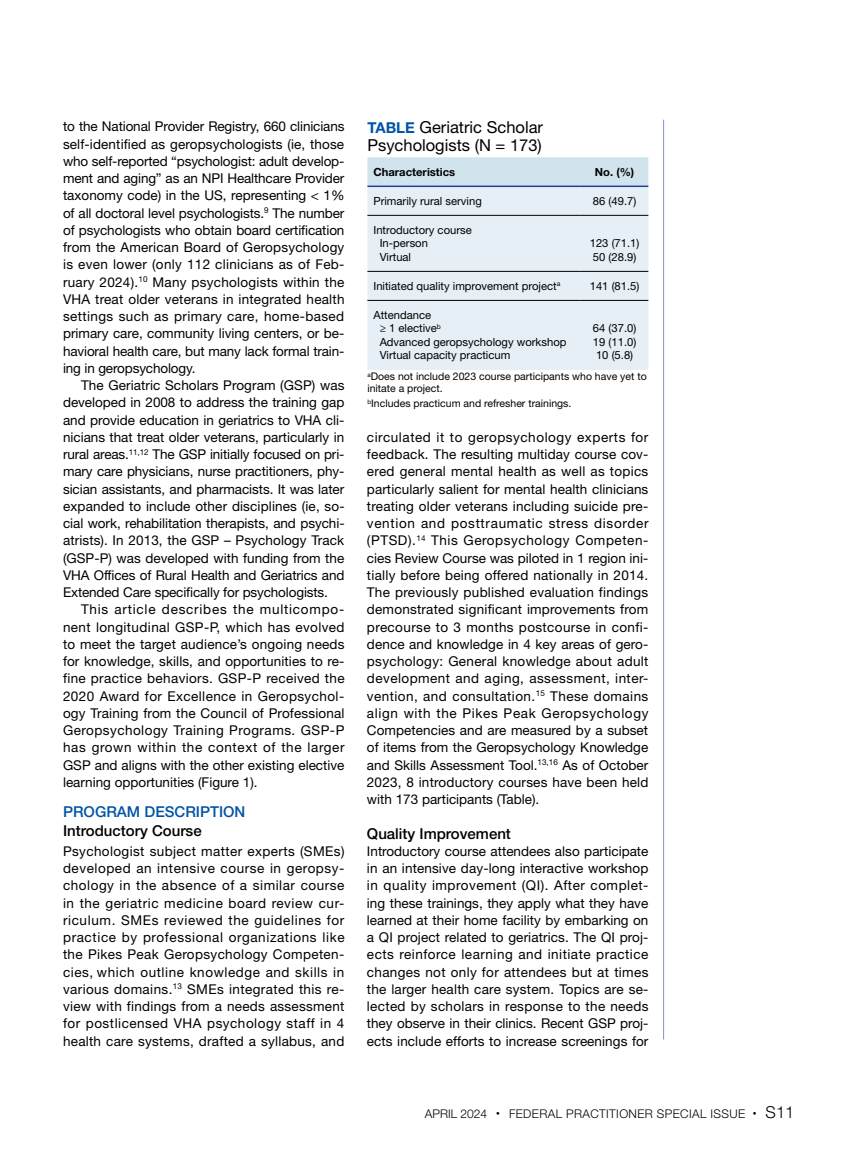
<style>
.page{position:relative;width:851px;height:1161px;background:#fff}
.page>*{position:absolute;margin:0;border:0;box-sizing:border-box;transform-origin:0 0}
.t1{font:16.5px/18px "Helvetica Neue LT Std";color:#000}
.t2{font:500 15px "Helvetica Neue LT Std";color:#000}
.t3{font:500 15px "Helvetica Neue LT Std";color:#0054a6}
.t4{font:13.5px/17.2px "Helvetica Neue LT Std";color:#000;text-align:justify}
.t5{font:300 12px "Helvetica Neue LT Std";letter-spacing:.03em;color:#000}
.t6{font:11.25px/13.5px "Helvetica Neue LT Std";color:#000}
.t7{font:700 11.25px "Helvetica Neue LT Std";color:#000}
.t8{font:10.5px/12px "Helvetica Neue LT Std";color:#000}
.s1{font-weight:700;font-size:15px;color:#0054a6}
.s2{font-size:16.5px}
</style>
<div class="page">
<hr style="left:663px;top:120px;width:1px;height:920px;background:#8394ca">
<svg style="left:367px;top:157px;width:281px;height:29px;background:#cee1ec"></svg>
<div style="left:367px;top:187px;width:281px;height:183px;background:#e5eff5"></div>
<hr style="left:367px;top:215px;width:213px;height:1px;background:#000">
<hr style="left:580px;top:215px;width:68px;height:1px;background:#000">
<hr style="left:367px;top:271px;width:213px;height:1px;background:#000">
<hr style="left:580px;top:271px;width:68px;height:1px;background:#000">
<hr style="left:367px;top:300px;width:213px;height:1px;background:#000">
<hr style="left:580px;top:300px;width:68px;height:1px;background:#000">
<hr style="left:367px;top:186px;width:213px;height:1px;background:#25408f">
<hr style="left:580px;top:186px;width:68px;height:1px;background:#25408f">
<p class="t4" style="left:63px;top:118px;width:283px">to the National Provider Registry, 660 clinicians self-identified as geropsychologists (ie, those who self-reported “psychologist: adult develop&shy;ment and aging” as an NPI Healthcare Provider taxonomy code) in the US, representing &lt; 1% of all doctoral level psychologists.<sup>9</sup> The number of psychologists who obtain board certification from the American Board of Geropsychology is even lower (only 112 clinicians as of Feb&shy;ruary 2024).<sup>10</sup> Many psychologists within the VHA treat older veterans in integrated health settings such as primary care, home-based primary care, community living centers, or be&shy;havioral health care, but many lack formal train&shy;ing in geropsychology.</p>
<p class="t4" style="left:63px;top:376px;width:283px;text-indent:18px">The Geriatric Scholars Program (GSP) was developed in 2008 to address the training gap and provide education in geriatrics to VHA cli&shy;nicians that treat older veterans, particularly in rural areas.<sup>11,12</sup> The GSP initially focused on pri&shy;mary care physicians, nurse practitioners, phy&shy;sician assistants, and pharmacists. It was later expanded to include other disciplines (ie, so&shy;cial work, rehabilitation therapists, and psychi&shy;atrists). In 2013, the GSP – Psychology Track (GSP-P) was developed with funding from the VHA Offices of Rural Health and Geriatrics and Extended Care specifically for psychologists.</p>
<p class="t4" style="left:63px;top:601px;width:283px;text-indent:18px">This article describes the multicompo&shy;nent longitudinal GSP-P, which has evolved to meet the target audience’s ongoing needs for knowledge, skills, and opportunities to re&shy;fine practice behaviors. GSP-P received the 2020 Award for Excellence in Geropsychol&shy;ogy Training from the Council of Professional Geropsychology Training Programs. GSP-P has grown within the context of the larger GSP and aligns with the other existing elective learning opportunities (Figure 1).</p>
<p class="t3" style="left:63px;top:802px;width:184px">PROGRAM DESCRIPTION</p>
<p class="t2" style="left:63px;top:822px;width:140px">Introductory Course</p>
<p class="t4" style="left:63px;top:842px;width:283px">Psychologist subject matter experts (SMEs) developed an intensive course in geropsy&shy;chology in the absence of a similar course in the geriatric medicine board review cur&shy;riculum. SMEs reviewed the guidelines for practice by professional organizations like the Pikes Peak Geropsychology Competen&shy;cies, which outline knowledge and skills in various domains.<sup>13</sup> SMEs integrated this re&shy;view with findings from a needs assessment for postlicensed VHA psychology staff in 4 health care systems, drafted a syllabus, and</p>
<p class="t1" style="left:367px;top:118px;width:177px"><span class="s1">TABLE</span> Geriatric Scholar<br>Psychologists (N = 173)</p>
<p class="t7" style="left:373px;top:165px;width:83px">Characteristics</p>
<p class="t7" style="left:595px;top:165px;width:41px">No. (%)</p>
<p class="t6" style="left:373px;top:194px;width:110px">Primarily rural serving</p>
<p class="t6" style="left:593px;top:194px;width:45px">86 (49.7)</p>
<p class="t6" style="left:379px;top:223px;width:94px;text-indent:-6px">Introductory course<br>In-person<br>Virtual</p>
<p class="t6" style="left:589px;top:236px;width:51px">123 (71.1)<br>50 (28.9)</p>
<p class="t6" style="left:373px;top:279px;width:188px">Initiated quality improvement project<sup>a</sup></p>
<p class="t6" style="left:589px;top:279px;width:51px">141 (81.5)</p>
<p class="t6" style="left:379px;top:308px;width:188px;text-indent:-6px">Attendance<br>≥ 1 elective<sup>b<br></sup>Advanced geropsychology workshop<br>Virtual capacity practicum</p>
<p class="t6" style="left:593px;top:322px;width:45px;text-align:justify">64 (37.0)<br>19 (11.0)<br>10 (5.8)</p>
<p class="t8" style="left:367px;top:371px;width:281px"><sup>a</sup>Does not include 2023 course participants who have yet to initate a project.</p>
<p class="t8" style="left:367px;top:398px;width:205px"><sup>b</sup>Includes practicum and refresher trainings.</p>
<p class="t4" style="left:367px;top:428px;width:283px">circulated it to geropsychology experts for feedback. The resulting multiday course cov&shy;ered general mental health as well as topics particularly salient for mental health clinicians treating older veterans including suicide pre&shy;vention and posttraumatic stress disorder (PTSD).<sup>14</sup> This Geropsychology Competen&shy;cies Review Course was piloted in 1 region ini&shy;tially before being offered nationally in 2014.<br>The previously published evaluation findings demonstrated significant improvements from precourse to 3 months postcourse in confi&shy;dence and knowledge in 4 key areas of gero&shy;psychology: General knowledge about adult development and aging, assessment, inter&shy;vention, and consultation.<sup>15</sup> These domains align with the Pikes Peak Geropsychology Competencies and are measured by a subset of items from the Geropsychology Knowledge and Skills Assessment Tool.<sup>13,16</sup> As of October 2023, 8 introductory courses have been held with 173 participants (Table).</p>
<p class="t2" style="left:367px;top:824px;width:145px">Quality Improvement</p>
<p class="t4" style="left:367px;top:842px;width:283px">Introductory course attendees also participate in an intensive day-long interactive workshop in quality improvement (QI). After complet&shy;ing these trainings, they apply what they have learned at their home facility by embarking on a QI project related to geriatrics. The QI proj&shy;ects reinforce learning and initiate practice changes not only for attendees but at times the larger health care system. Topics are se&shy;lected by scholars in response to the needs they observe in their clinics. Recent GSP proj&shy;ects include efforts to increase screenings for</p>
<p class="t5" style="left:425px;top:1107px;width:371px">APRIL 2024 <sup>•</sup> FEDERAL PRACTITIONER SPECIAL ISSUE <sup>•</sup> <span class="s2">S11</span></p>
</div>
